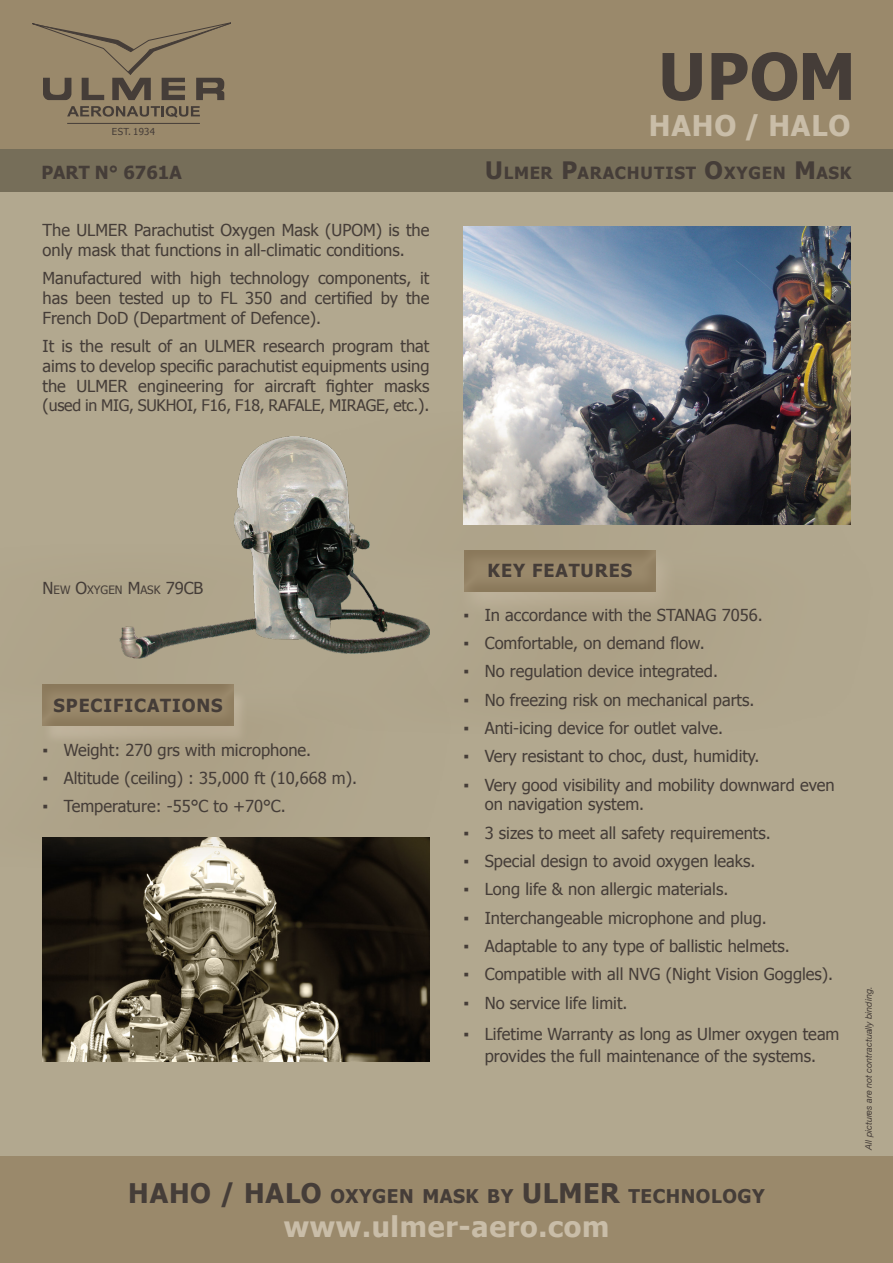
<style>
.page{position:relative;width:893px;height:1263px;background:#fff}
.page>*{position:absolute;margin:0;border:0;box-sizing:border-box;transform-origin:0 0}
.upos{font:700 64.5px "Tahoma";color:#453d38}
.pied_page{font:700 28.5px "Tahoma";letter-spacing:.025em;color:#c9bda8}
.haho{font:700 28.5px "Tahoma";letter-spacing:.03em;color:#c9bda8}
.pied_page-2{font:700 18.9px "Tahoma";letter-spacing:.03em;color:#453d38}
.part_n{font:700 18px "Tahoma";letter-spacing:.05em;color:#453d38}
.part_n-2{font:700 18px "Tahoma";color:#453d38}
.sous_titre{font:700 16.8px "Tahoma";letter-spacing:.035em;color:#453d38}
.t1{font:16.5px/19.8px "Tahoma";color:#453d38}
.t2{font:15.9px "Tahoma";letter-spacing:-.015em;color:#453d38}
.legende{font:11.55px "Tahoma";color:#453d38}
.t3{font:9.6px "Tahoma";letter-spacing:.025em;color:#453d38}
.t4{font:italic 9px "Helvetica Neue";letter-spacing:-.005em;color:#453d38}
.s1{font-size:16.5px}
.s2{font-size:24px}
.s3{font-size:27px}
</style>
<div class="page">
<div style="left:0;top:191px;width:893px;height:966px;background:#b2a88f"></div>
<div style="left:0;top:1157px;width:893px;height:106px;background:#9a896b"></div>
<div style="left:0;top:0;width:893px;height:149px;background:#9a896b"></div>
<div style="left:0;top:149px;width:893px;height:42px;background:#766e59"></div>
<img style="left:43px;top:870px;width:386px;height:191px">
<div style="left:0;top:540px;width:475px;height:330px;background:#9a896b;opacity:.76"></div>
<div style="left:0;top:540px;width:419px;height:251px;background:#afa48b"></div>
<div style="left:28px;top:666px;width:221px;height:77px;background:#9a896b;opacity:.29"></div>
<img style="left:463px;top:227px;width:387px;height:179px">
<img style="left:120px;top:622px;width:108px;height:37px">
<div style="left:265px;top:406px;width:628px;height:329px;background:#b0a68d"></div>
<div style="left:228px;top:406px;width:612px;height:250px;background:#9a896b;opacity:.39"></div>
<div style="left:450px;top:532px;width:220px;height:77px;background:#9a896b;opacity:.29"></div>
<svg style="left:32px;top:22px;width:199px;height:78px"></svg>
<svg style="left:67px;top:106px;width:133px;height:11px"></svg>
<hr style="left:67px;top:123px;width:133px;height:1px;background:#453d38">
<p class="t3" style="left:112px;top:125px;width:44px">EST. 1934</p>
<p class="part_n-2" style="left:41px;top:160px;width:142px">PART N° 6761A</p>
<p class="t1" style="left:43px;top:219px;width:388px">The ULMER Parachutist Oxygen Mask (UPOM) is the only mask that functions in all-climatic conditions.</p>
<p class="t1" style="left:43px;top:267px;width:388px;text-align:justify">Manufactured with high technology components, it has been tested up to FL 350 and certified by the French DoD (Department of Defence).</p>
<p class="t1" style="left:43px;top:335px;width:388px;text-align:justify">It is the result of an ULMER research program that aims to develop specific parachutist equipments using the ULMER engineering for aircraft fighter masks</p>
<p class="t2" style="left:43px;top:395px;width:388px"><span class="s1">(</span>used in MIG, SUKHOI, F16, F18, RAFALE, MIRAGE, etc.<span class="s1">).</span></p>
<p class="upos" style="left:658px;top:31px;width:199px">UPOM</p>
<p class="haho" style="left:649px;top:106px;width:203px">HAHO / HALO</p>
<p class="sous_titre" style="left:485px;top:161px;width:106px"><span class="s2">U</span>LMER <span class="s2">P</span>ARA</p>
<p class="sous_titre" style="left:615px;top:161px;width:238px">CHUTIST <span class="s2">O</span>XYGEN <span class="s2">M</span>ASK</p>
<p class="legende" style="left:43px;top:582px;width:162px"><span class="s1">N</span>EW <span class="s1">O</span>XYGEN <span class="s1">M</span>ASK <span class="s1">79CB</span></p>
<p class="part_n" style="left:54px;top:692px;width:171px">SPECIFICATIONS</p>
<p class="t1" style="left:43px;top:739px;width:270px">▪ Weight: 270 grs with microphone.</p>
<p class="t1" style="left:43px;top:767px;width:316px">▪ Altitude (ceiling) : 35,000 ft (10,668 m).</p>
<p class="t1" style="left:43px;top:795px;width:245px">▪ Temperature: -55°C to +70°C.</p>
<p class="part_n" style="left:488px;top:558px;width:146px">KEY FEATURES</p>
<p class="t1" style="left:463px;top:604px;width:301px">▪ In accordance with the STANAG 7056.</p>
<p class="t1" style="left:463px;top:632px;width:243px">▪ Comfortable, on demand flow.</p>
<p class="t1" style="left:463px;top:661px;width:256px">▪ No regulation device integrated.</p>
<p class="t1" style="left:463px;top:689px;width:292px">▪ No freezing risk on mechanical parts.</p>
<p class="t1" style="left:463px;top:717px;width:261px">▪ Anti-icing device for outlet valve.</p>
<p class="t1" style="left:463px;top:746px;width:298px">▪ Very resistant to choc, dust, humidity.</p>
<p class="t1" style="left:485px;top:774px;width:351px;text-indent:-21px">▪ Very good visibility and mobility downward even on navigation system.</p>
<p class="t1" style="left:463px;top:822px;width:309px">▪ 3 sizes to meet all safety requirements.</p>
<p class="t1" style="left:463px;top:850px;width:293px">▪ Special design to avoid oxygen leaks.</p>
<p class="t1" style="left:463px;top:879px;width:266px">▪ Long life &amp; non allergic materials.</p>
<p class="t1" style="left:463px;top:907px;width:305px">▪ Interchangeable microphone and plug.</p>
<p class="t1" style="left:463px;top:935px;width:328px">▪ Adaptable to any type of ballistic helmets.</p>
<p class="t1" style="left:463px;top:964px;width:371px">▪ Compatible with all NVG (Night Vision Goggles).</p>
<p class="t1" style="left:463px;top:992px;width:166px">▪ No service life limit.</p>
<p class="t1" style="left:463px;top:1022px;width:377px;line-height:22.5px;text-align:center">▪ Lifetime Warranty as long as Ulmer oxygen team provides the full maintenance of the systems.</p>
<p class="pied_page-2" style="left:128px;top:1183px;width:582px"><span class="s3">HAHO / HALO</span> OXYGEN MASK BY <span class="s3">ULMER</span> TECHNOLO</p>
<p class="pied_page-2" style="left:737px;top:1183px;width:29px">GY</p>
<p class="pied_page" style="left:284px;top:1207px;width:327px">www.ulmer-aero.com</p>
<p class="t4" style="left:862px;top:1150px;width:165px;rotate:-90deg">All pictures are not contractually binding.</p>
</div>
